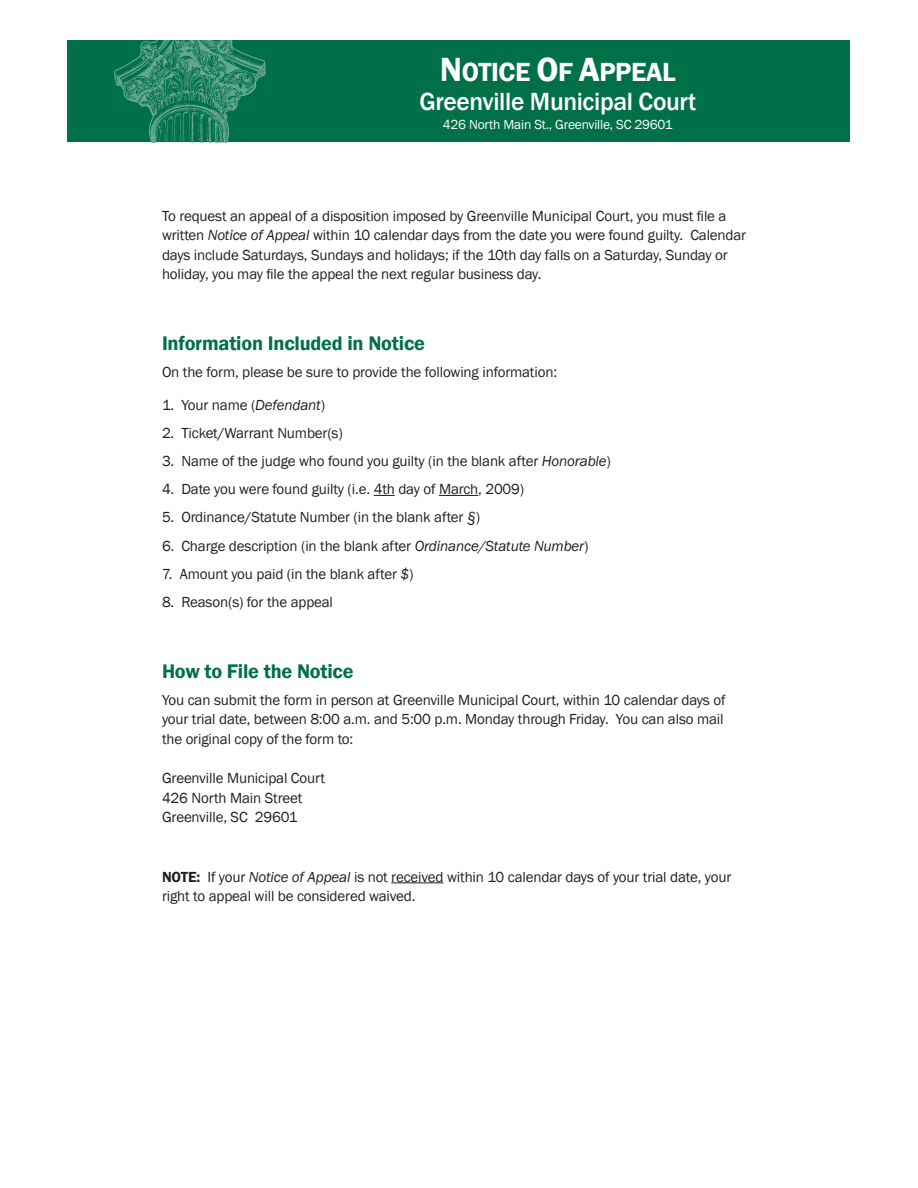
<style>
.page{position:relative;width:918px;height:1188px;background:#fff}
.page>*{position:absolute;margin:0;border:0;box-sizing:border-box;transform-origin:0 0}
.t1{font:600 27px "Franklin Gothic";letter-spacing:-.015em;color:#fff}
.t2{font:500 25.5px "Franklin Gothic";letter-spacing:-.015em;color:#fff}
.Subhead{font:600 20.25px "Franklin Gothic";letter-spacing:-.01em;color:#007049}
.Subhead-2{font:15px/19.5px "Franklin Gothic";letter-spacing:-.01em;color:#231f20}
.t3{font:13.5px "Franklin Gothic";letter-spacing:-.015em;color:#fff}
.s1{font-size:34.5px}
.s2{font-style:italic}
.s3{font-weight:600}
</style>
<div class="page">
<div style="left:68px;top:40px;width:782px;height:102px;background:#007049"></div>
<svg style="left:114px;top:40px;width:152px;height:102px"></svg>
<svg style="left:374px;top:495px;width:21px;height:1px"></svg>
<hr style="left:439px;top:495px;width:39px;height:1px;background:#231f20">
<hr style="left:391px;top:882px;width:53px;height:1px;background:#231f20">
<p class="t1" style="left:440px;top:56px;width:237px"><span class="s1">N</span>OTICE <span class="s1">O</span>F <span class="s1">A</span>PPEAL</p>
<p class="t2" style="left:419px;top:85px;width:278px">Greenville Municipal Court</p>
<p class="t3" style="left:443px;top:116px;width:231px">426 North Main St., Greenville, SC 29601</p>
<p class="Subhead-2" style="left:162px;top:206px;width:586px">To request an appeal of a disposition imposed by Greenville Municipal Court, you must file a written <span class="s2">Notice of Appeal</span> within 10 calendar days from the date you were found guilty. Calendar days include Saturdays, Sundays and holidays; if the 10th day falls on a Saturday, Sunday or holiday, you may file the appeal the next regular business day.</p>
<p class="Subhead" style="left:162px;top:331px;width:265px">Information Included in Notice</p>
<p class="Subhead-2" style="left:162px;top:362px;width:397px">On the form, please be sure to provide the following information:</p>
<p class="Subhead-2" style="left:162px;top:395px;width:165px">1. Your name (<span class="s2">Defendant</span>)</p>
<p class="Subhead-2" style="left:162px;top:424px;width:182px">2. Ticket/Warrant Number(s)</p>
<p class="Subhead-2" style="left:162px;top:452px;width:450px">3. Name of the judge who found you guilty (in the blank after <span class="s2">Honorable</span>)</p>
<p class="Subhead-2" style="left:162px;top:480px;width:364px">4. Date you were found guilty (i.e. 4th day of March, 2009)</p>
<p class="Subhead-2" style="left:162px;top:508px;width:320px">5. Ordinance/Statute Number (in the blank after <span class="s2">§</span>)</p>
<p class="Subhead-2" style="left:162px;top:536px;width:428px">6. Charge description (in the blank after <span class="s2">Ordinance/Statute Number</span>)</p>
<p class="Subhead-2" style="left:162px;top:564px;width:253px">7. Amount you paid (in the blank after <span class="s2">$</span>)</p>
<p class="Subhead-2" style="left:162px;top:592px;width:173px">8. Reason(s) for the appeal</p>
<p class="Subhead" style="left:162px;top:658px;width:193px">How to File the Notice</p>
<p class="Subhead-2" style="left:162px;top:690px;width:565px">You can submit the form in person at Greenville Municipal Court, within 10 calendar days of your trial date, between 8:00 a.m. and 5:00 p.m. Monday through Friday. You can also mail the original copy of the form to:</p>
<p class="Subhead-2" style="left:162px;top:769px;width:165px">Greenville Municipal Court<br>426 North Main Street<br>Greenville, SC 29601</p>
<p class="Subhead-2" style="left:162px;top:867px;width:571px"><span class="s3">NOTE:</span> If your <span class="s2">Notice of Appeal</span> is not received within 10 calendar days of your trial date, your right to appeal will be considered waived.</p>
</div>
